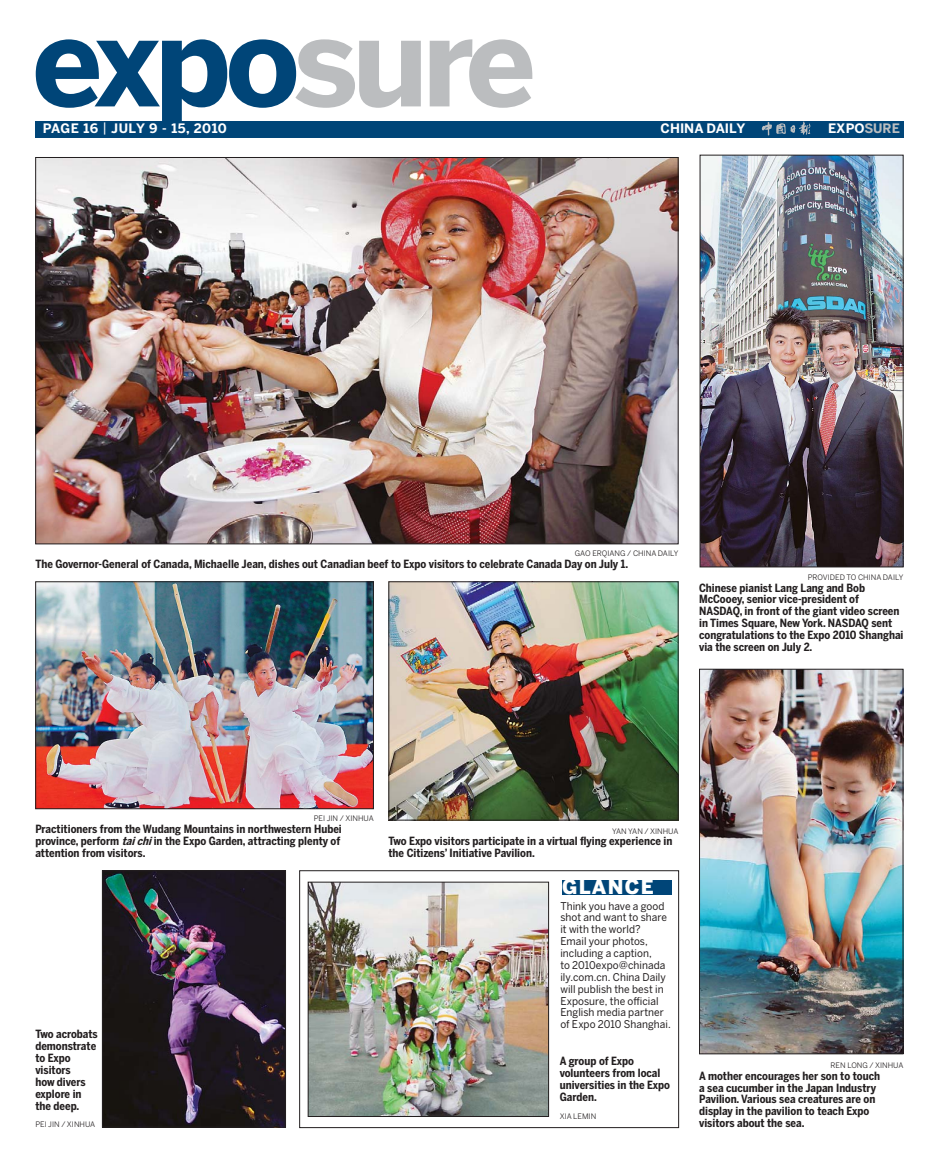
<style>
.page{position:relative;width:939px;height:1170px;background:#fff}
.page>*{position:absolute;margin:0;border:0;box-sizing:border-box;transform-origin:0 0}
.t1{font:700 123.12px "Benton Sans";letter-spacing:-.05em;color:#004578}
.t2{font:900 20px "Benton Sans";letter-spacing:.06em;color:#fff}
.t3{font:700 13px "Benton Sans";letter-spacing:.03em;color:#fff}
.t4{font:700 13px "Benton Sans";color:#fff}
.t5{font:700 11.25px/11.9px "Benton Sans Cond";color:#231f20}
.t6{font:10.62px/11.9px "Benton Sans";letter-spacing:.005em;color:#231f20;scale:.95 1}
.t7{font:7.5px "Benton Sans";color:#231f20}
.s1{color:#bbbdbf}
.s2{font-weight:400}
.s3{font-style:italic}
</style>
<div class="page">
<div style="left:35px;top:121px;width:869px;height:17px;background:#004578"></div>
<svg style="left:762px;top:122px;width:48px;height:13px"></svg>
<div style="left:299px;top:870px;width:380px;height:257px;border:1px solid #231f20"></div>
<div style="left:563px;top:879px;width:109px;height:15px;background:#004578"></div>
<img style="left:37px;top:159px;width:639px;height:383px">
<img style="left:702px;top:157px;width:199px;height:408px">
<div style="left:700px;top:155px;width:203px;height:412px;border:1px solid #231f20"></div>
<img style="left:104px;top:872px;width:180px;height:253px">
<div style="left:102px;top:870px;width:184px;height:257px;border:1px solid #231f20"></div>
<img style="left:37px;top:583px;width:335px;height:224px">
<div style="left:35px;top:581px;width:339px;height:228px;border:1px solid #231f20"></div>
<img style="left:391px;top:583px;width:285px;height:235px">
<div style="left:389px;top:581px;width:289px;height:239px;border:1px solid #231f20"></div>
<img style="left:701px;top:671px;width:200px;height:381px">
<div style="left:699px;top:669px;width:204px;height:385px;border:1px solid #231f20"></div>
<img style="left:310px;top:883px;width:237px;height:231px">
<div style="left:308px;top:881px;width:241px;height:235px;border:1px solid #231f20"></div>
<h1 class="t1" style="left:32px;top:15px;width:506px">expo<span class="s1">sure</span></h1>
<p class="t3" style="left:43px;top:124px;width:186px">PAGE 16 <span class="s2">|</span> JULY 9 - 15, 2010</p>
<p class="t4" style="left:661px;top:124px;width:86px">CHINA DAILY</p>
<p class="t4" style="left:828px;top:124px;width:73px">EXPO<span class="s1">SURE</span></p>
<p class="t7" style="left:575px;top:550px;width:105px">GAO ERQIANG / CHINA DAILY</p>
<p class="t5" style="left:35px;top:559px;width:594px">The Governor-General of Canada, Michaelle Jean, dishes out Canadian beef to Expo visitors to celebrate Canada Day on July 1.</p>
<p class="t7" style="left:808px;top:574px;width:97px">PROVIDED TO CHINA DAILY</p>
<p class="t5" style="left:699px;top:582px;width:206px">Chinese pianist Lang Lang and Bob McCooey, senior vice-president of NASDAQ, in front of the giant video screen in Times Square, New York. NASDAQ sent congratulations to the Expo 2010 Shanghai via the screen on July 2.</p>
<p class="t7" style="left:314px;top:815px;width:61px">PEI JIN / XINHUA</p>
<p class="t5" style="left:35px;top:823px;width:308px">Practitioners from the Wudang Mountains in northwestern Hubei province, perform <span class="s3">taichi</span>in the Expo Garden, attracting plenty of attention from visitors.</p>
<p class="t7" style="left:612px;top:827px;width:68px">YAN YAN / XINHUA</p>
<p class="t5" style="left:389px;top:836px;width:285px">Two Expo visitors participate in a virtual flying experience in the Citizens’ Initiative Pavilion.</p>
<p class="t5" style="left:35px;top:1028px;width:64px">Two acrobats demonstrate to Expo visitors<br>how divers explore in the deep.</p>
<p class="t7" style="left:35px;top:1121px;width:61px">PEI JIN / XINHUA</p>
<h2 class="t2" style="left:562px;top:879px;width:93px">GLANCE</h2>
<p class="t6" style="left:560px;top:900px;width:118px">Think you have a good shot and want to share it with the world?<br>Email your photos, including a caption,<br>to 2010expo@chinada ily.com.cn. China Daily will publish the best in<br>Exposure, the official<br>English media partner of Expo 2010 Shanghai.</p>
<p class="t5" style="left:560px;top:1055px;width:112px">A group of Expo volunteers from local universities in the Expo<br>Garden.</p>
<p class="t7" style="left:560px;top:1112px;width:38px">XIA LEMIN</p>
<p class="t7" style="left:831px;top:1062px;width:74px">REN LONG / XINHUA</p>
<p class="t5" style="left:699px;top:1070px;width:182px">A mother encourages her son to touch a sea cucumber in the Japan Industry Pavilion. Various sea creatures are on display in the pavilion to teach Expo visitors about the sea.</p>
</div>
